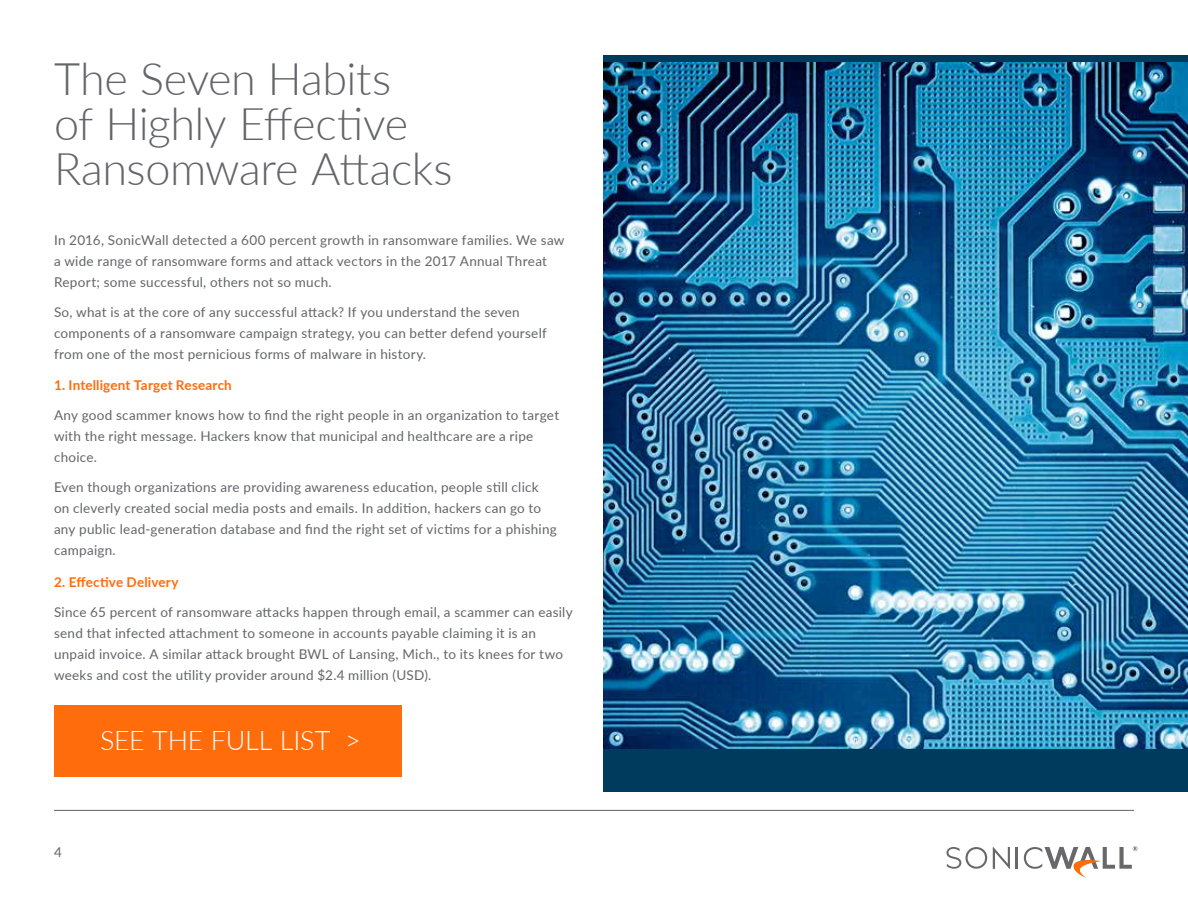
<style>
.page{position:relative;width:1188px;height:918px;background:#fff}
.page>*{position:absolute;margin:0;border:0;box-sizing:border-box;transform-origin:0 0}
.t1{font:300 45px/45px "Lato";letter-spacing:-.015em;color:#646569}
.t2{font:300 27px "Lato";letter-spacing:-.01em;color:#fff}
.t3{font:13.5px/21px "Lato";letter-spacing:.02em;color:#646569}
.t4{font:700 13.5px "Lato";letter-spacing:.01em;color:#ff6c0c}
</style>
<div class="page">
<hr style="left:54px;top:810px;width:1080px;height:1px;background:#646569">
<svg style="left:993px;top:847px;width:17px;height:22px"></svg>
<hr style="left:1016px;top:847px;width:2px;height:22px;background:#68686b">
<svg style="left:946px;top:847px;width:41px;height:22px"></svg>
<svg style="left:1024px;top:846px;width:114px;height:32px"></svg>
<div style="left:54px;top:705px;width:348px;height:72px;background:#ff6c0c"></div>
<div style="left:604px;top:55px;width:584px;height:736px;background:#003a5d"></div>
<img style="left:604px;top:62px;width:584px;height:686px">
<h1 class="t1" style="left:54px;top:54px;width:400px">The Seven Habits<br>of Highly Effective<br>Ransomware Attacks</h1>
<p class="t3" style="left:54px;top:229px;width:512px">In 2016, SonicWall detected a 600 percent growth in ransomware families. We saw a wide range of ransomware forms and attack vectors in the 2017 Annual Threat<br>Report; some successful, others not so much.</p>
<p class="t3" style="left:54px;top:301px;width:494px">So, what is at the core of any successful attack? If you understand the seven components of a ransomware campaign strategy, you can better defend yourself from one of the most pernicious forms of malware in history.</p>
<p class="t4" style="left:54px;top:375px;width:179px">1. Intelligent Target Research</p>
<p class="t3" style="left:54px;top:404px;width:507px">Any good scammer knows how to find the right people in an organization to target with the right message. Hackers know that municipal and healthcare are a ripe choice.</p>
<p class="t3" style="left:54px;top:476px;width:504px">Even though organizations are providing awareness education, people still click on cleverly created social media posts and emails. In addition, hackers can go to any public lead-generation database and find the right set of victims for a phishing campaign.</p>
<p class="t4" style="left:54px;top:572px;width:126px">2. Effective Delivery</p>
<p class="t3" style="left:54px;top:601px;width:520px">Since 65 percent of ransomware attacks happen through email, a scammer can easily send that infected attachment to someone in accounts payable claiming it is an unpaid invoice. A similar attack brought BWL of Lansing, Mich., to its knees for two weeks and cost the utility provider around $2.4 million (USD).</p>
<p class="t3" style="left:54px;top:841px;width:9px">4</p>
<h2 class="t2" style="left:100px;top:722px;width:262px">SEE THE FU LL LIST &gt;</h2>
</div>
